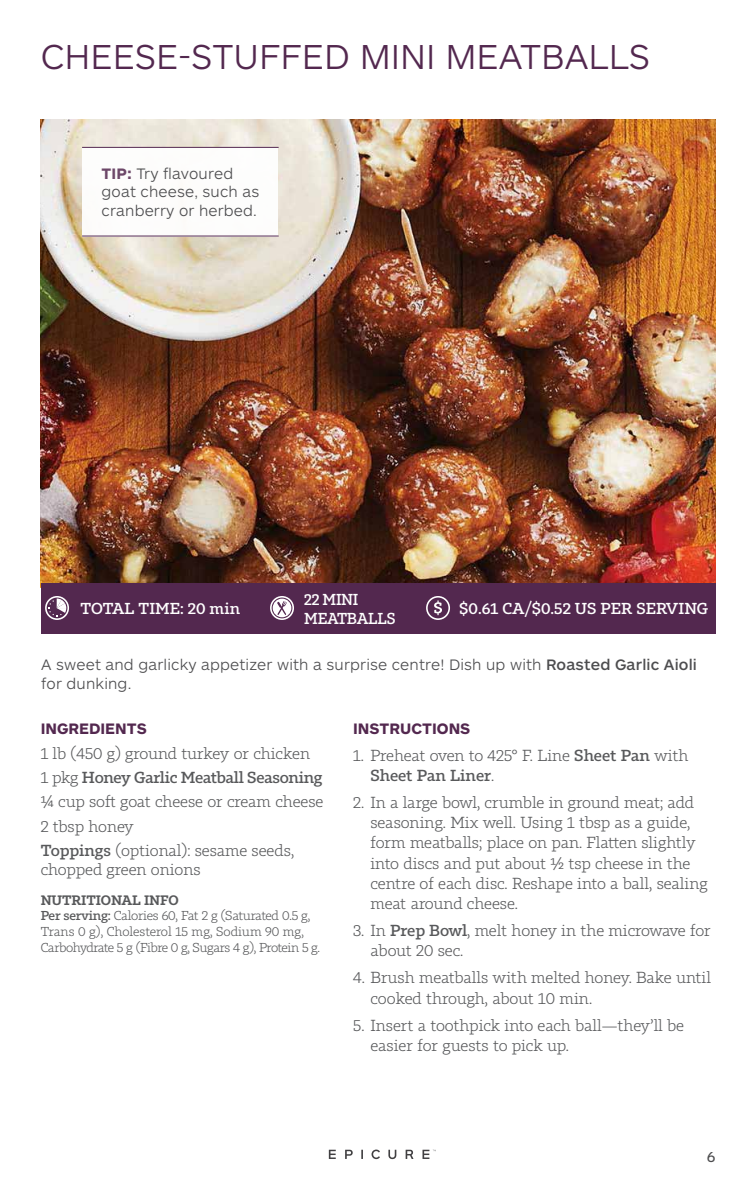
<style>
.page{position:relative;width:756px;height:1188px;background:#fff}
.page>*{position:absolute;margin:0;border:0;box-sizing:border-box;transform-origin:0 0}
.t1{font:300 36px "ARS Maquette Pro";color:#53284f}
.t2{font:300 15.75px/20.2px "Tabac Slab";letter-spacing:-.005em;color:#58595b}
.t3{font:300 15.75px/18.8px "ARS Maquette Pro";letter-spacing:.01em;color:#4d4d4f}
.t4{font:700 15.75px "ARS Maquette Pro";color:#53284f}
.t5{font:500 15.6px "Tabac Slab";letter-spacing:-.005em;color:#fff}
.t6{font:500 15.6px/18.8px "Tabac Slab";letter-spacing:-.005em;color:#fff;scale:.94 1}
.t7{font:15px "ARS Maquette Pro";color:#4d4d4f}
.t8{font:600 13.5px "Tabac Slab";letter-spacing:-.01em;color:#58595b}
.t9{font:300 12.75px/15.8px "Tabac Slab";letter-spacing:-.03em;color:#58595b}
.s1{font-weight:700;color:#6d4869}
.s2{font-weight:500}
</style>
<div class="page">
<img style="left:40px;top:120px;width:676px;height:468px">
<div style="left:41px;top:583px;width:675px;height:50px;background:#53284f"></div>
<svg style="left:426px;top:596px;width:24px;height:24px"></svg>
<svg style="left:270px;top:596px;width:24px;height:24px"></svg>
<svg style="left:45px;top:596px;width:24px;height:24px"></svg>
<div style="left:82px;top:148px;width:196px;height:89px;background:#fff"></div>
<hr style="left:82px;top:147px;width:197px;height:1px;background:#53284f">
<hr style="left:82px;top:236px;width:197px;height:1px;background:#53284f">
<svg style="left:329px;top:1150px;width:7px;height:9px"></svg>
<svg style="left:345px;top:1150px;width:8px;height:9px"></svg>
<svg style="left:361px;top:1150px;width:2px;height:9px"></svg>
<svg style="left:388px;top:1150px;width:8px;height:9px"></svg>
<svg style="left:406px;top:1150px;width:7px;height:9px"></svg>
<svg style="left:423px;top:1150px;width:13px;height:9px"></svg>
<svg style="left:372px;top:1150px;width:8px;height:9px"></svg>
<h1 class="t1" style="left:41px;top:34px;width:611px">CHEESE-STUFFED MINI MEATBALLS</h1>
<p class="t3" style="left:102px;top:163px;width:159px"><span class="s1">TIP:</span> Try flavoured goat cheese, such as cranberry or herbed.</p>
<p class="t6" style="left:304px;top:590px;width:99px">22 MINI<br>MEATBALLS</p>
<p class="t3" style="left:41px;top:654px;width:657px">A sweet and garlicky appetizer with a surprise centre! Dish up with <span class="s2">Roasted Garlic Aioli </span>for dunking.</p>
<p class="t5" style="left:459px;top:599px;width:251px">$0.61 CA/$0.52 US PER SERVING</p>
<p class="t5" style="left:80px;top:599px;width:161px">TOTAL TIME: 20 min</p>
<p class="t4" style="left:41px;top:718px;width:108px">INGREDIENTS</p>
<p class="t2" style="left:41px;top:742px;width:284px;line-height:24.2px">1 lb (450 g) ground turkey or chicken<br>1 pkg <span class="s2">Honey Garlic Meatball Seasoning </span>¼ cup soft goat cheese or cream cheese<br>2 tbsp honey<br><span class="s2">Toppings</span> (optional): sesame seeds,</p>
<p class="t2" style="left:41px;top:859px;width:162px">chopped green onions</p>
<p class="t8" style="left:41px;top:892px;width:139px">NUTRITIONAL INFO</p>
<p class="t9" style="left:41px;top:908px;width:281px"><span class="s2">Per serving:</span> Calories 60, Fat 2 g (Saturated 0.5 g,<br>Trans 0 g), Cholesterol 15 mg, Sodium 90 mg,<br>Carbohydrate 5 g (Fibre 0 g, Sugars 4 g), Protein 5 g.</p>
<p class="t4" style="left:353px;top:718px;width:119px">INSTRUCTIONS</p>
<p class="t2" style="left:370px;top:745px;width:320px;text-indent:-17px">1. Preheat oven to 425° F. Line <span class="s2">Sheet Pan</span> with<br><span class="s2">Sheet Pan Liner</span>.</p>
<p class="t2" style="left:370px;top:792px;width:339px;text-indent:-17px">2. In a large bowl, crumble in ground meat; add seasoning. Mix well. Using 1 tbsp as a guide, form meatballs; place on pan. Flatten slightly into discs and put about ½ tsp cheese in the centre of each disc. Reshape into a ball, sealing meat around cheese.</p>
<p class="t2" style="left:370px;top:921px;width:342px;text-indent:-17px">3. In <span class="s2">Prep Bowl</span>, melt honey in the microwave for about 20 sec.</p>
<p class="t2" style="left:370px;top:968px;width:342px;text-indent:-17px">4. Brush meatballs with melted honey. Bake until cooked through, about 10 min.</p>
<p class="t2" style="left:370px;top:1015px;width:315px;text-indent:-17px">5. Insert a toothpick into each ball—they’ll be easier for guests to pick up.</p>
<p class="t7" style="left:707px;top:1147px;width:10px">6</p>
</div>
